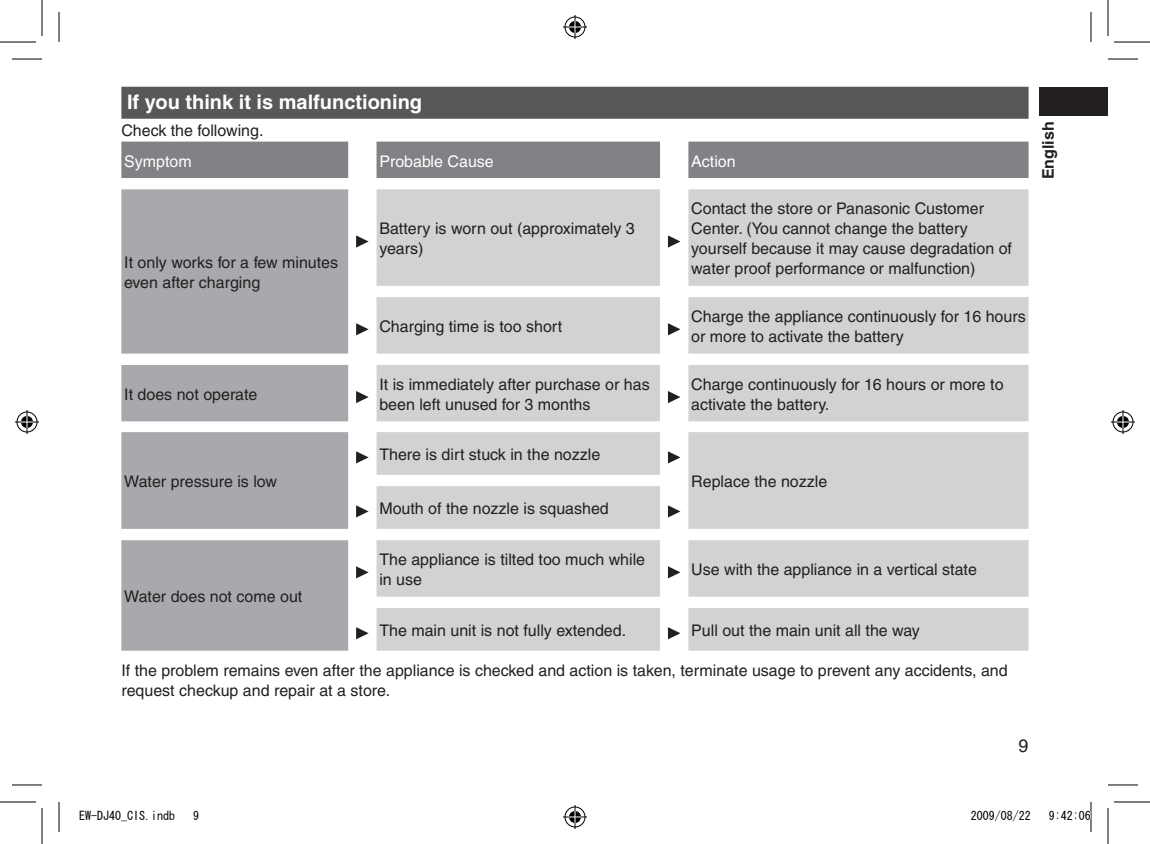
<style>
.page{position:relative;width:1150px;height:844px;background:#fff}
.page>*{position:absolute;margin:0;border:0;box-sizing:border-box;transform-origin:0 0}
.t1{font:700 20px "Helvetica";color:#fff}
.t2{font:16px/20px "Helvetica";color:#231f20}
.t3{font:16px "Helvetica";color:#fff}
.t4{font:700 16px "Helvetica";color:#231f20}
.t5{font:12px "MS Gothic";color:#000}
</style>
<div class="page">
<div style="left:1040px;top:87px;width:68px;height:29px;background:#231f20"></div>
<div style="left:121px;top:87px;width:907px;height:32px;background:#57585a"></div>
<div style="left:121px;top:142px;width:907px;height:36px;background:#808285"></div>
<svg style="left:121px;top:189px;width:227px;height:461px;fill:#a8a9ad"></svg>
<svg style="left:376px;top:189px;width:652px;height:461px;fill:#d1d2d4"></svg>
<svg style="left:356px;top:235px;width:13px;height:13px"></svg>
<svg style="left:668px;top:235px;width:12px;height:13px"></svg>
<svg style="left:356px;top:323px;width:13px;height:12px"></svg>
<svg style="left:668px;top:323px;width:12px;height:12px"></svg>
<svg style="left:356px;top:391px;width:13px;height:12px"></svg>
<svg style="left:668px;top:391px;width:12px;height:12px"></svg>
<svg style="left:356px;top:451px;width:13px;height:12px"></svg>
<svg style="left:668px;top:451px;width:12px;height:12px"></svg>
<svg style="left:356px;top:505px;width:13px;height:12px"></svg>
<svg style="left:668px;top:505px;width:12px;height:12px"></svg>
<svg style="left:356px;top:566px;width:13px;height:12px"></svg>
<svg style="left:668px;top:566px;width:12px;height:12px"></svg>
<svg style="left:356px;top:627px;width:13px;height:12px"></svg>
<svg style="left:668px;top:627px;width:12px;height:12px"></svg>
<hr style="left:12px;top:59px;width:30px;height:1px;background:#000">
<hr style="left:1108px;top:59px;width:30px;height:1px;background:#000">
<hr style="left:12px;top:784px;width:30px;height:1px;background:#000">
<hr style="left:1108px;top:784px;width:30px;height:1px;background:#000">
<hr style="left:59px;top:12px;width:1px;height:30px;background:#000">
<hr style="left:59px;top:802px;width:1px;height:30px;background:#000">
<hr style="left:1090px;top:12px;width:1px;height:30px;background:#000">
<hr style="left:1090px;top:802px;width:1px;height:30px;background:#000">
<hr style="left:0;top:42px;width:36px;height:1px;background:#000">
<hr style="left:1114px;top:42px;width:36px;height:1px;background:#000">
<hr style="left:0;top:801px;width:36px;height:1px;background:#000">
<hr style="left:1114px;top:801px;width:36px;height:1px;background:#000">
<hr style="left:42px;top:0;width:1px;height:36px;background:#000">
<hr style="left:42px;top:808px;width:1px;height:36px;background:#000">
<hr style="left:1107px;top:0;width:1px;height:36px;background:#000">
<hr style="left:1107px;top:808px;width:1px;height:36px;background:#000">
<svg style="left:563px;top:15px;width:24px;height:24px"></svg>
<svg style="left:563px;top:805px;width:24px;height:24px"></svg>
<svg style="left:15px;top:410px;width:24px;height:24px"></svg>
<svg style="left:1111px;top:410px;width:24px;height:24px"></svg>
<svg style="left:1090px;top:809px;width:1px;height:12px"></svg>
<p class="t1" style="left:127px;top:89px;width:297px">If you think it is malfunctioning</p>
<p class="t2" style="left:121px;top:120px;width:144px">Check the following.</p>
<p class="t3" style="left:124px;top:152px;width:69px">Symptom</p>
<p class="t3" style="left:379px;top:152px;width:116px">Probable Cause</p>
<p class="t3" style="left:691px;top:152px;width:46px">Action</p>
<p class="t2" style="left:124px;top:253px;width:215px">It only works for a few minutes even after charging</p>
<p class="t2" style="left:379px;top:219px;width:256px">Battery is worn out (approximately 3 years)</p>
<p class="t2" style="left:691px;top:199px;width:322px">Contact the store or Panasonic Customer Center. (You cannot change the battery yourself because it may cause degradation of water proof performance or malfunction)</p>
<p class="t2" style="left:379px;top:316px;width:184px">Charging time is too short</p>
<p class="t2" style="left:691px;top:306px;width:336px">Charge the appliance continuously for 16 hours or more to activate the battery</p>
<p class="t2" style="left:124px;top:384px;width:135px">It does not operate</p>
<p class="t2" style="left:379px;top:374px;width:272px">It is immediately after purchase or has been left unused for 3 months</p>
<p class="t2" style="left:691px;top:374px;width:314px">Charge continuously for 16 hours or more to activate the battery.</p>
<p class="t2" style="left:124px;top:472px;width:154px">Water pressure is low</p>
<p class="t2" style="left:379px;top:445px;width:222px">There is dirt stuck in the nozzle</p>
<p class="t2" style="left:379px;top:499px;width:231px">Mouth of the nozzle is squashed</p>
<p class="t2" style="left:691px;top:472px;width:138px">Replace the nozzle</p>
<p class="t2" style="left:379px;top:549px;width:267px">The appliance is tilted too much while in use</p>
<p class="t2" style="left:691px;top:559px;width:287px">Use with the appliance in a vertical state</p>
<p class="t2" style="left:379px;top:620px;width:248px">The main unit is not fully extended.</p>
<p class="t2" style="left:691px;top:620px;width:230px">Pull out the main unit all the way</p>
<p class="t2" style="left:121px;top:660px;width:888px">If the problem remains even after the appliance is checked and action is taken, terminate usage to prevent any accidents, and request checkup and repair at a store.</p>
<p class="t2" style="left:124px;top:586px;width:180px">Water does not come out</p>
<p class="t4" style="left:1038px;top:179px;width:59px;rotate:-90deg">English</p>
<p class="t5" style="left:79px;top:809px;width:97px">EW-DJ40_CIS.indb</p>
<p class="t5" style="left:193px;top:809px;width:7px">9</p>
<p class="t5" style="left:971px;top:809px;width:61px">2009/08/22</p>
<p class="t5" style="left:1049px;top:809px;width:43px">9:42:06</p>
</div>
